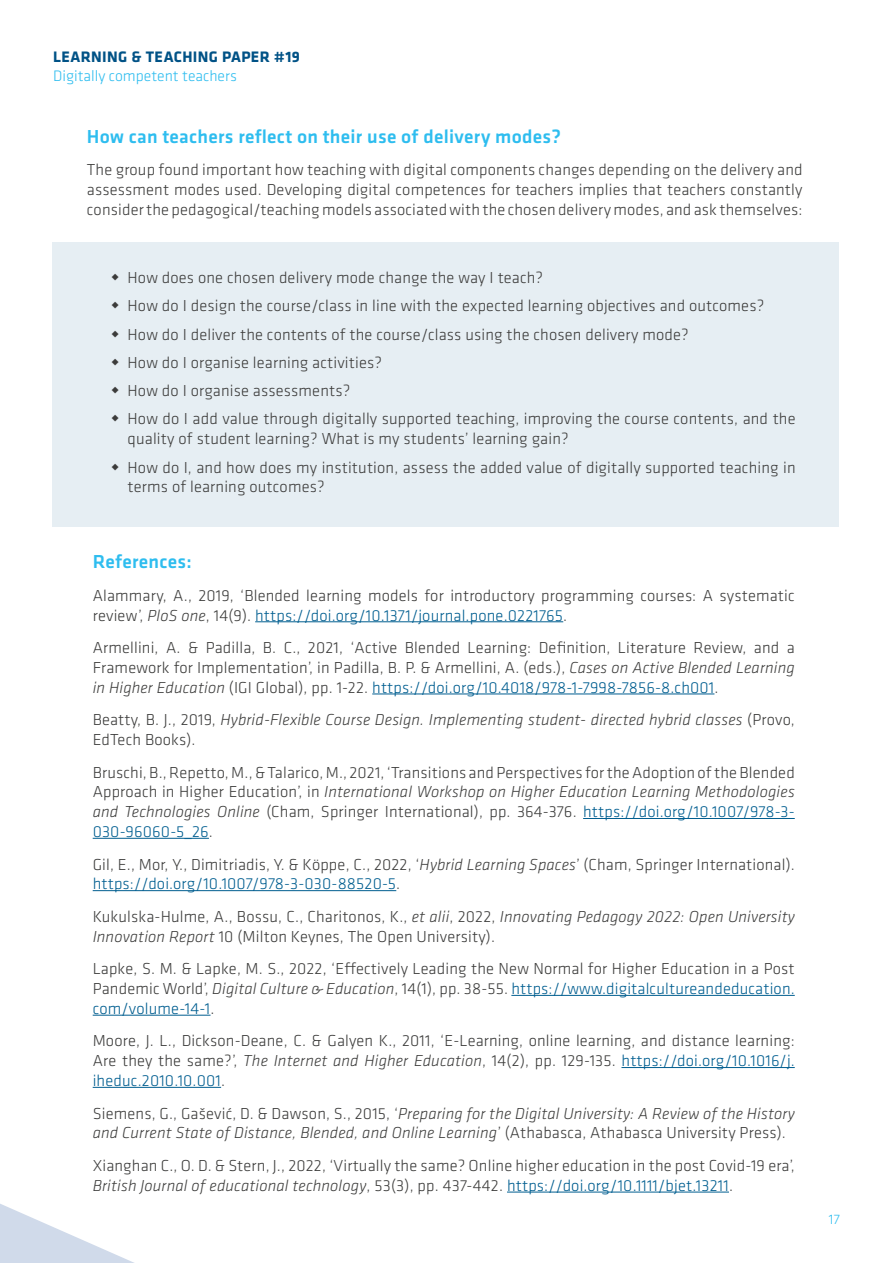
<style>
.page{position:relative;width:893px;height:1263px;background:#fff}
.page>*{position:absolute;margin:0;border:0;box-sizing:border-box;transform-origin:0 0}
.t1{font:500 19.5px "Klavika Basic";letter-spacing:.015em;color:#2ebdef}
.t2{font:300 16.5px/19.8px "Klavika Basic";letter-spacing:.01em;color:#3c3c3b}
.t3{font:italic 300 16.5px/19.8px "Klavika Basic";letter-spacing:.01em;color:#3c3c3b}
.t4{font:300 15.75px "Klavika Basic";color:#2ebdef}
.t5{font:700 15.75px "Klavika Basic";letter-spacing:.025em;color:#005286}
.t6{font:300 14.25px "Klavika Basic";color:#2ebdef}
.s1{font-style:italic}
.s2{color:#005e90}
.s3{font-style:normal}
</style>
<div class="page">
<svg style="left:0;top:1204px;width:134px;height:59px"></svg>
<div style="left:52px;top:242px;width:787px;height:284px;background:#e6eef3"></div>
<hr style="left:255px;top:621px;width:308px;height:1px;background:#005e90">
<hr style="left:372px;top:693px;width:342px;height:1px;background:#005e90">
<hr style="left:583px;top:818px;width:212px;height:1px;background:#005e90">
<hr style="left:93px;top:838px;width:116px;height:1px;background:#005e90">
<hr style="left:93px;top:890px;width:303px;height:1px;background:#005e90">
<hr style="left:511px;top:995px;width:284px;height:1px;background:#005e90">
<hr style="left:93px;top:1015px;width:118px;height:1px;background:#005e90">
<hr style="left:621px;top:1067px;width:174px;height:1px;background:#005e90">
<hr style="left:93px;top:1087px;width:128px;height:1px;background:#005e90">
<hr style="left:507px;top:1192px;width:222px;height:1px;background:#005e90">
<p class="t5" style="left:53px;top:45px;width:248px">LEARNING &amp; TEACHING PAPER #19</p>
<p class="t4" style="left:53px;top:66px;width:185px">Digitally competent teachers</p>
<p class="t1" style="left:87px;top:123px;width:476px">How can teachers reflect on their use of delivery modes?</p>
<p class="t2" style="left:87px;top:160px;width:717px;text-align:justify">The group found important how teaching with digital components changes depending on the delivery and assessment modes used. Developing digital competences for teachers implies that teachers constantly consider the pedagogical/teaching models associated with the chosen delivery modes, and ask themselves:</p>
<p class="t2" style="left:128px;top:263px;width:670px;line-height:28.3px">How does one chosen delivery mode change the way I teach?<br>How do I design the course/class in line with the expected learning objectives and outcomes?<br>How do I deliver the contents of the course/class using the chosen delivery mode?<br>How do I organise learning activities?<br>How do I organise assessments?<br>How do I add value through digitally supported teaching, improving the course contents, and the</p>
<p class="t2" style="left:128px;top:424px;width:669px;line-height:28.3px">quality of student learning? What is my students’ learning gain?<br>How do I, and how does my institution, assess the added value of digitally supported teaching in</p>
<p class="t2" style="left:128px;top:477px;width:199px">terms of learning outcomes?</p>
<p class="t1" style="left:93px;top:548px;width:101px">References:</p>
<p class="t2" style="left:93px;top:585px;width:704px">Alammary, A., 2019, ‘Blended learning models for introductory programming courses: A systematic review’, <span class="s1">PloS one</span>, 14(9). <span class="s2">https://doi.org/10.1371/journal.pone.0221765</span>.</p>
<p class="t2" style="left:93px;top:638px;width:703px;text-align:justify">Armellini, A. &amp; Padilla, B. C., 2021, ‘Active Blended Learning: Definition, Literature Review, and a Framework for Implementation’, in Padilla, B. P. &amp; Armellini, A. (eds.), <span class="s1">Cases on Active Blended Learning in Higher Education</span> (IGI Global), pp. 1-22. <span class="s2">https://doi.org/10.4018/978-1-7998-7856-8.ch001</span>.</p>
<p class="t3" style="left:93px;top:710px;width:704px"><span class="s3">Beatty, B. J., 2019,</span> Hybrid-Flexible Course Design. Implementing student- directed hybrid classes <span class="s3">(Provo,<br>EdTech Books).</span></p>
<p class="t2" style="left:93px;top:762px;width:704px;text-align:justify">Bruschi, B., Repetto, M., &amp; Talarico, M., 2021, ‘Transitions and Perspectives for the Adoption of the Blended Approach in Higher Education’, in <span class="s1">International Workshop on Higher Education Learning Methodologies and Technologies Online</span> (Cham, Springer International), pp. 364-376. <span class="s2">https://doi.org/10.1007/978-3- 030-96060-5_26</span>.</p>
<p class="t2" style="left:93px;top:854px;width:704px">Gil, E., Mor, Y., Dimitriadis, Y. &amp; Köppe, C., 2022, ‘<span class="s1">Hybrid Learning Spaces</span>’ (Cham, Springer International). <span class="s2">https://doi.org/10.1007/978-3-030-88520-5</span>.</p>
<p class="t2" style="left:93px;top:906px;width:704px">Kukulska-Hulme, A., Bossu, C., Charitonos, K., <span class="s1">et alii</span>, 2022, <span class="s1">Innovating Pedagogy 2022: Open University<br>Innovation Report</span> 10 (Milton Keynes, The Open University).</p>
<p class="t2" style="left:93px;top:959px;width:704px;text-align:justify">Lapke, S. M. &amp; Lapke, M. S., 2022, ‘Effectively Leading the New Normal for Higher Education in a Post Pandemic World’, <span class="s1">Digital Culture &amp; Education</span>, 14(1), pp. 38-55. <span class="s2">https://www.digitalcultureandeducation. com/volume-14-1</span>.</p>
<p class="t2" style="left:93px;top:1031px;width:704px;text-align:justify">Moore, J. L., Dickson-Deane, C. &amp; Galyen K., 2011, ‘E-Learning, online learning, and distance learning:<br>Are they the same?’, <span class="s1">The Internet and Higher Education</span>, 14(2), pp. 129-135. <span class="s2">https://doi.org/10.1016/j. iheduc.2010.10.001</span>.</p>
<p class="t3" style="left:93px;top:1103px;width:704px"><span class="s3">Siemens, G., Gašević, D. &amp; Dawson, S., 2015, ‘</span>Preparing for the Digital University: A Review of the History and Current State of Distance, Blended, and Online Learning<span class="s3">’ (Athabasca, Athabasca University Press).</span></p>
<p class="t2" style="left:93px;top:1155px;width:703px">Xianghan C., O. D. &amp; Stern, J., 2022, ‘Virtually the same? Online higher education in the post Covid-19 era’,<br><span class="s1">British Journal of educational technology</span>, 53(3), pp. 437-442. <span class="s2">https://doi.org/10.1111/bjet.13211</span>.</p>
<p class="t6" style="left:829px;top:1210px;width:12px">17</p>
</div>
